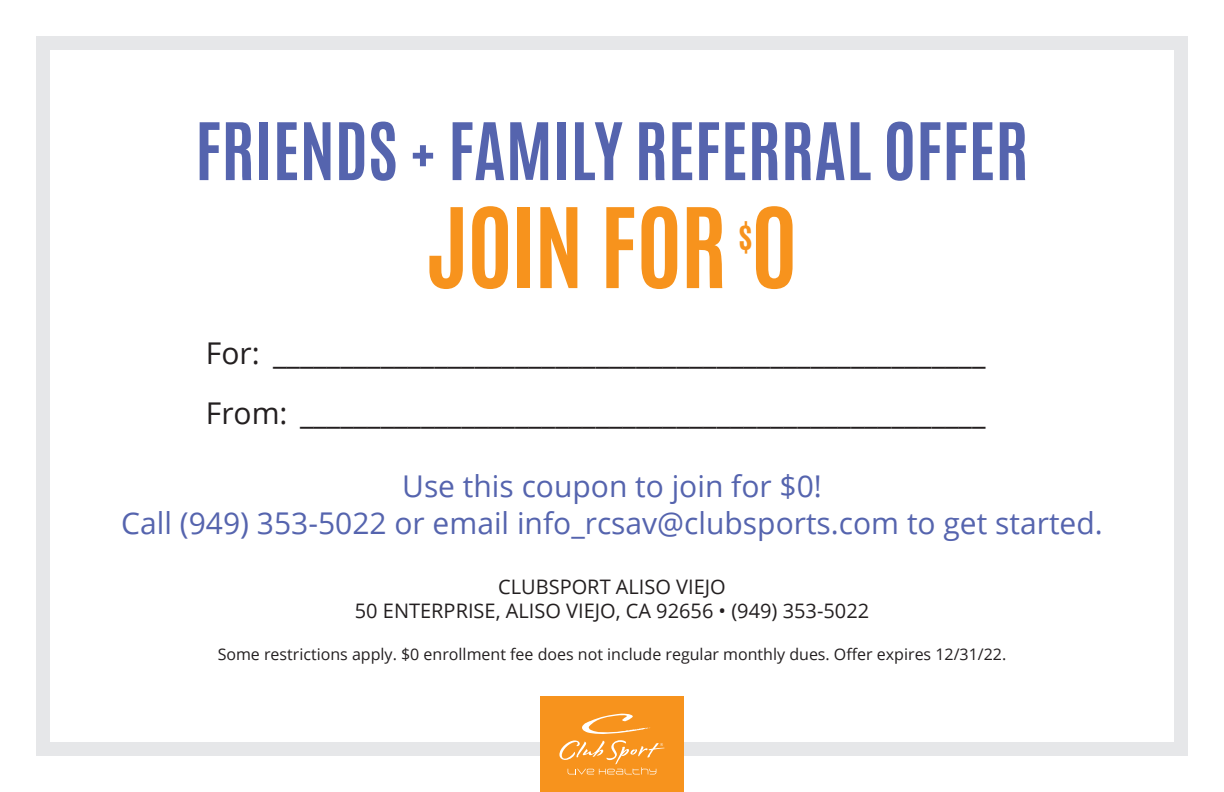
<style>
.page{position:relative;width:1224px;height:792px;background:#fff}
.page>*{position:absolute;margin:0;border:0;box-sizing:border-box;transform-origin:0 0}
.t1{font:700 94.2px "Antonio";letter-spacing:-.02em;color:#f7931d}
.t2{font:700 67.4px "Antonio";color:#5564ae}
.t3{font:700 33px "Antonio";color:#f7931d}
.t4{font:30px/60px "Open Sans";color:#231f20}
.t5{font:30px/36.2px "Open Sans";color:#5564ae;text-align:center}
.t6{font:20px/24px "Open Sans";color:#231f20;text-align:center}
.t7{font:16px "Open Sans";color:#231f20}
</style>
<div class="page">
<div style="left:36px;top:36px;width:1152px;height:720px;border:14px solid #e6e7e9"></div>
<div style="left:540px;top:696px;width:144px;height:96px;background:#f7931d"></div>
<svg style="left:559px;top:713px;width:106px;height:61px"></svg>
<h2 class="t2" style="left:195px;top:100px;width:835px">FRIENDS + FAMILY REFERRAL OFFER</h2>
<h1 class="t1" style="left:426px;top:177px;width:373px">JOIN FOR 0</h1>
<p class="t3" style="left:738px;top:211px;width:16px">$</p>
<p class="t4" style="left:206px;top:322px;width:781px">For: _____________________________________________________<br>From: ___________________________________________________</p>
<p class="t5" style="left:121px;top:468px;width:983px">Use this coupon to join for $0!<br>Call (949) 353-5022 or email info_rcsav@clubsports.com to get started.</p>
<p class="t6" style="left:355px;top:574px;width:516px">CLUBSPORT ALISO VIEJO<br>50 ENTERPRISE, ALISO VIEJO, CA 92656 • (949) 353-5022</p>
<p class="t7" style="left:218px;top:643px;width:790px">Some restrictions apply. $0 enrollment fee does not include regular monthly dues. Offer expires 12/31/22.</p>
</div>
